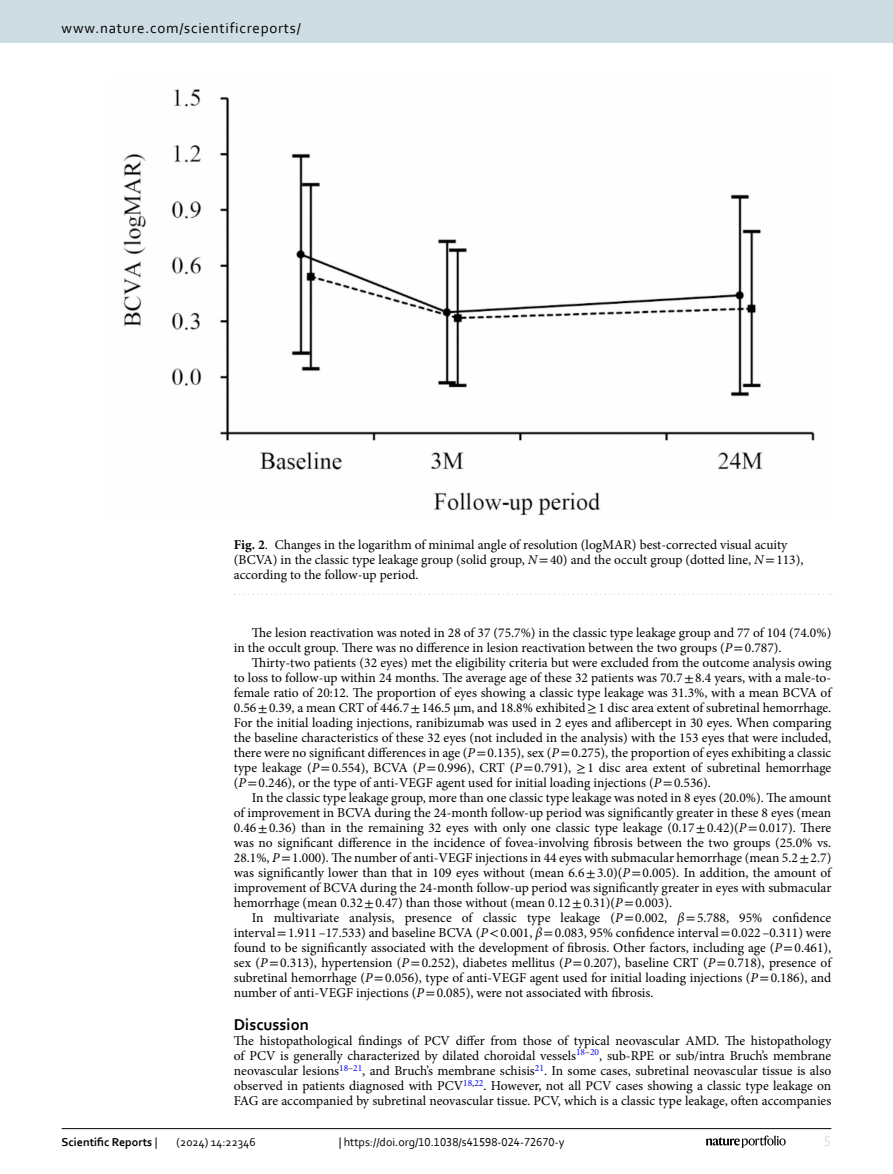
<style>
.page{position:relative;width:893px;height:1174px;background:#fff}
.page>*{position:absolute;margin:0;border:0;box-sizing:border-box;transform-origin:0 0}
.Head_1{font:700 16.5px "Corbel";color:#000}
.t1{font:15px "Corbel";letter-spacing:.05em;color:#000}
.t2{font:15px "Corbel";color:#d9e4eb}
.Body_Text_Indent{font:13.5px/15px "Minion Pro";color:#000;text-align:justify}
.Body_Text{font:13.5px/15px "Minion Pro";color:#000;text-align:justify}
.Figure_Caption{font:13.5px/15px "Minion Pro";color:#000}
.t3{font:12px "Corbel";color:#000}
.t4{font:700 12px "Corbel";color:#000}
.s1{font-weight:700}
.s2{font-style:italic}
.s3{font-family:"STIX"}
.s4{font-weight:400}
</style>
<div class="page">
<img style="left:123px;top:89px;width:692px;height:427px">
<svg style="left:235px;top:593px;width:597px;height:2px"></svg>
<hr style="left:62px;top:1128px;width:769px;height:1px;background:#000">
<svg style="left:706px;top:1135px;width:80px;height:12px"></svg>
<div style="left:0;top:0;width:893px;height:43px;background:#cedde4"></div>
<p class="t1" style="left:62px;top:18px;width:241px">www.nature.com/scientificreports/</p>
<p class="Figure_Caption" style="left:234px;top:537px;width:571px"><span class="s1">Fig. 2</span>. Changes in the logarithm of minimal angle of resolution (logMAR) best-corrected visual acuity (BCVA) in the classic type leakage group (solid group, <span class="s2">N</span><span class="s3">=</span>40) and the occult group (dotted line, <span class="s2">N</span><span class="s3">=</span>113), according to the follow-up period.</p>
<p class="Body_Text_Indent" style="left:234px;top:625px;width:599px;text-indent:18px">The lesion reactivation was noted in 28 of 37 (75.7%) in the classic type leakage group and 77 of 104 (74.0%) in the occult group. There was no difference in lesion reactivation between the two groups (<span class="s2">P</span><span class="s3">=</span>0.787).</p>
<p class="Body_Text_Indent" style="left:234px;top:655px;width:599px;text-indent:18px">Thirty-two patients (32 eyes) met the eligibility criteria but were excluded from the outcome analysis owing to loss to follow-up within 24 months. The average age of these 32 patients was 70.7<span class="s3">±</span>8.4 years, with a male-to&shy;female ratio of 20:12. The proportion of eyes showing a classic type leakage was 31.3%, with a mean BCVA of 0.56<span class="s3">±</span>0.39, a mean CRT of 446.7<span class="s3">±</span>146.5 μm, and 18.8% exhibited<span class="s3">≥</span>1 disc area extent of subretinal hemorrhage.<br>For the initial loading injections, ranibizumab was used in 2 eyes and aflibercept in 30 eyes. When comparing the baseline characteristics of these 32 eyes (not included in the analysis) with the 153 eyes that were included, there were no significant differences in age (<span class="s2">P</span><span class="s3">=</span>0.135), sex (<span class="s2">P</span><span class="s3">=</span>0.275), the proportion of eyes exhibiting a classic type leakage (<span class="s2">P</span><span class="s3">=</span>0.554), BCVA (<span class="s2">P</span><span class="s3">=</span>0.996), CRT (<span class="s2">P</span><span class="s3">=</span>0.791), <span class="s3">≥</span>1 disc area extent of subretinal hemorrhage (<span class="s2">P</span><span class="s3">=</span>0.246), or the type of anti-VEGF agent used for initial loading injections (<span class="s2">P</span><span class="s3">=</span>0.536).</p>
<p class="Body_Text_Indent" style="left:234px;top:790px;width:599px;text-indent:18px">In the classic type leakage group, more than one classic type leakage was noted in 8 eyes (20.0%). The amount of improvement in BCVA during the 24-month follow-up period was significantly greater in these 8 eyes (mean 0.46<span class="s3">±</span>0.36) than in the remaining 32 eyes with only one classic type leakage (0.17<span class="s3">±</span>0.42)(<span class="s2">P</span><span class="s3">=</span>0.017). There was no significant difference in the incidence of fovea-involving fibrosis between the two groups (25.0% vs.<br>28.1%, <span class="s2">P</span><span class="s3">=</span>1.000). The number of anti-VEGF injections in 44 eyes with submacular hemorrhage (mean 5.2<span class="s3">±</span>2.7) was significantly lower than that in 109 eyes without (mean 6.6<span class="s3">±</span>3.0)(<span class="s2">P</span><span class="s3">=</span>0.005). In addition, the amount of improvement of BCVA during the 24-month follow-up period was significantly greater in eyes with submacular hemorrhage (mean 0.32<span class="s3">±</span>0.47) than those without (mean 0.12<span class="s3">±</span>0.31)(<span class="s2">P</span><span class="s3">=</span>0.003).</p>
<p class="Body_Text_Indent" style="left:234px;top:910px;width:599px;text-indent:18px">In multivariate analysis, presence of classic type leakage (<span class="s2">P</span><span class="s3">=</span>0.002, <span class="s2">β</span><span class="s3">=</span>5.788, 95% confidence interval<span class="s3">=</span>1.911–17.533) and baseline BCVA (<span class="s2">P</span><span class="s3">&lt;</span>0.001, <span class="s2">β</span><span class="s3">=</span>0.083, 95% confidence interval<span class="s3">=</span>0.022–0.311) were found to be significantly associated with the development of fibrosis. Other factors, including age (<span class="s2">P</span><span class="s3">=</span>0.461), sex (<span class="s2">P</span><span class="s3">=</span>0.313), hypertension (<span class="s2">P</span><span class="s3">=</span>0.252), diabetes mellitus (<span class="s2">P</span><span class="s3">=</span>0.207), baseline CRT (<span class="s2">P</span><span class="s3">=</span>0.718), presence of subretinal hemorrhage (<span class="s2">P</span><span class="s3">=</span>0.056), type of anti-VEGF agent used for initial loading injections (<span class="s2">P</span><span class="s3">=</span>0.186), and number of anti-VEGF injections (<span class="s2">P</span><span class="s3">=</span>0.085), were not associated with fibrosis.</p>
<p class="Head_1" style="left:234px;top:1014px;width:77px">Discussion</p>
<p class="Body_Text" style="left:234px;top:1033px;width:599px">The histopathological findings of PCV differ from those of typical neovascular AMD. The histopathology of PCV is generally characterized by dilated choroidal vessels<sup>18</sup><sup>–</sup><sup>20</sup>, sub-RPE or sub/intra Bruch’s membrane neovascular lesions<sup>18</sup><sup>–</sup><sup>21</sup>, and Bruch’s membrane schisis<sup>21</sup>. In some cases, subretinal neovascular tissue is also observed in patients diagnosed with PCV<sup>18</sup><sup>,</sup><sup>22</sup>. However, not all PCV cases showing a classic type leakage on FAG are accompanied by subretinal neovascular tissue. PCV, which is a classic type leakage, often accompanies</p>
<p class="t4" style="left:62px;top:1134px;width:97px">Scientific Reports <span class="s4">|</span></p>
<p class="t3" style="left:177px;top:1134px;width:81px">(2024) 14:22346</p>
<p class="t3" style="left:339px;top:1134px;width:227px">| https://doi.org/10.1038/s41598-024-72670-y</p>
<p class="t2" style="left:824px;top:1132px;width:9px">5</p>
</div>
